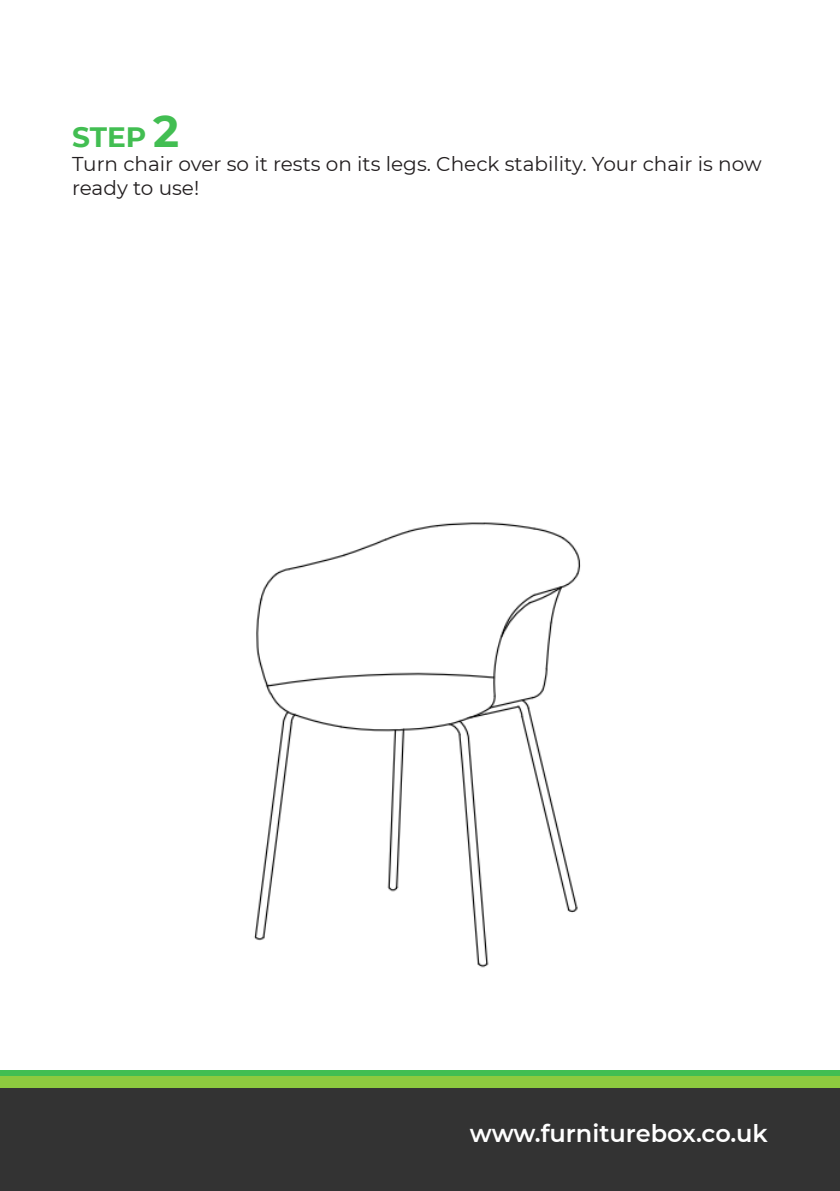
<style>
.page{position:relative;width:840px;height:1191px;background:#fff}
.page>*{position:absolute;margin:0;border:0;box-sizing:border-box;transform-origin:0 0}
.t1{font:700 28px "Montserrat";color:#42be52}
.t2{font:600 24px "Montserrat";color:#fff}
.t3{font:20px/24px "Montserrat";color:#231f20}
.s1{font-size:44px}
</style>
<div class="page">
<div style="left:0;top:1070px;width:839px;height:121px;background:#42be52"></div>
<div style="left:0;top:1076px;width:839px;height:115px;background:#8dca3f"></div>
<div style="left:0;top:1089px;width:839px;height:102px;background:#333"></div>
<img style="left:254px;top:522px;width:327px;height:446px">
<p class="t1" style="left:72px;top:117px;width:108px">STEP <span class="s1">2</span></p>
<p class="t3" style="left:72px;top:151px;width:690px">Turn chair over so it rests on its legs. Check stability. Your chair is now ready to use!</p>
<p class="t2" style="left:469px;top:1116px;width:299px">www.furniturebox.co.uk</p>
</div>
